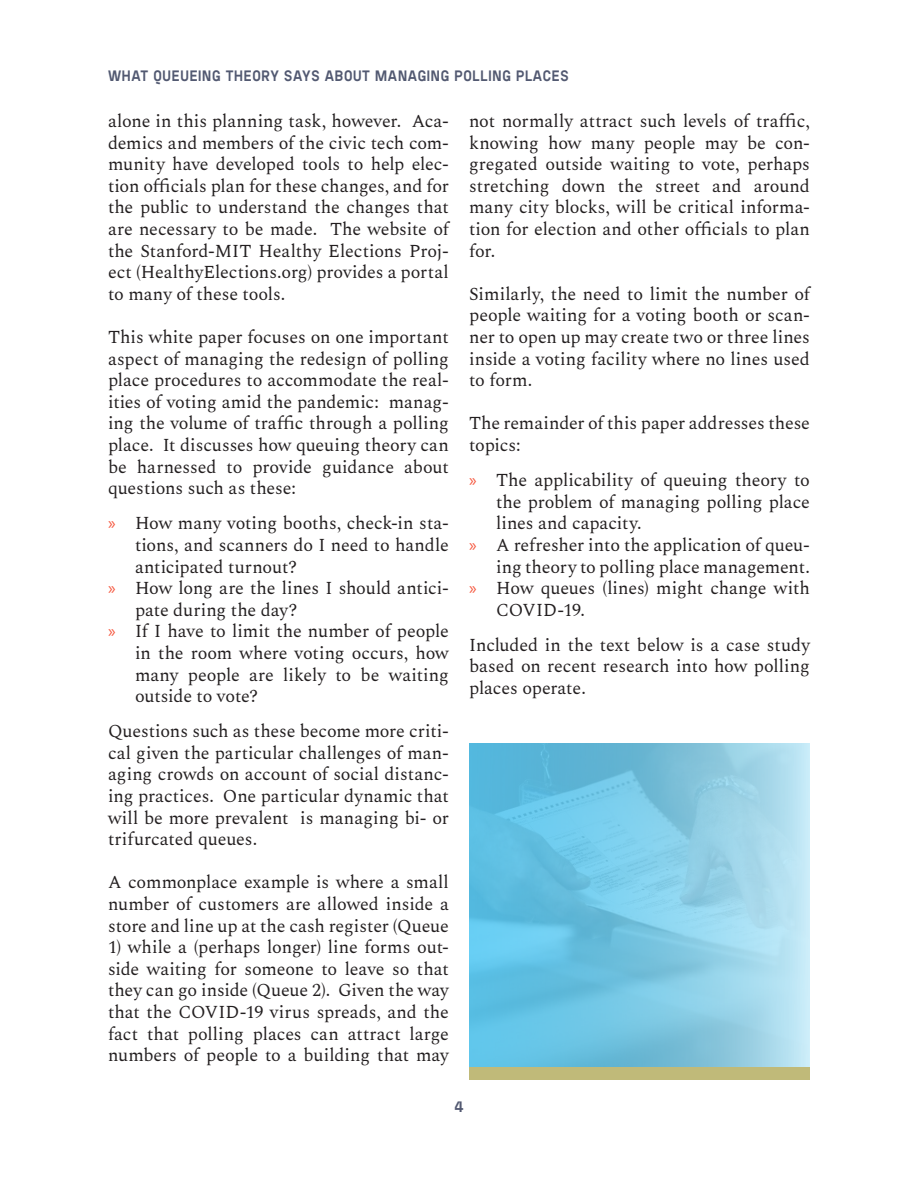
<style>
.page{position:relative;width:918px;height:1188px;background:#fff}
.page>*{position:absolute;margin:0;border:0;box-sizing:border-box;transform-origin:0 0}
.Report_Body{font:18px/21.6px "Spectral";letter-spacing:-.005em;color:#231f20;text-align:justify}
.t1{font:15px "Plaak 5 Foch 45 Bold A";letter-spacing:.05em;color:#525971}
.t2{font:700 15px "Space Mono";color:#525971}
.s1{font-family:"Myriad Pro";color:#f6573e}
</style>
<div class="page">
<svg style="left:469px;top:743px;width:341px;height:324px;background:#7fcae5"></svg>
<div style="left:469px;top:1067px;width:341px;height:13px;background:#c0ba79"></div>
<p class="t1" style="left:108px;top:65px;width:462px">WHAT QUEUEING THEORY SAYS ABOUT MANAGING POLLING PLACES</p>
<p class="Report_Body" style="left:108px;top:109px;width:342px">alone in this planning task, however. Aca&shy;demics and members of the civic tech com&shy;munity have developed tools to help elec&shy;tion officials plan for these changes, and for the public to understand the changes that are necessary to be made. The website of the Stanford-MIT Healthy Elections Proj&shy;ect (HealthyElections.org) provides a portal to many of these tools.</p>
<p class="Report_Body" style="left:108px;top:325px;width:342px">This white paper focuses on one important aspect of managing the redesign of polling place procedures to accommodate the real&shy;ities of voting amid the pandemic: manag&shy;ing the volume of traffic through a polling place. It discusses how queuing theory can be harnessed to provide guidance about questions such as these:</p>
<p class="Report_Body" style="left:135px;top:511px;width:315px;text-indent:-27px"><span class="s1">»</span> How many voting booths, check-in sta&shy;tions, and scanners do I need to handle anticipated turnout?</p>
<p class="Report_Body" style="left:135px;top:576px;width:315px;text-indent:-27px"><span class="s1">»</span> How long are the lines I should antici&shy;pate during the day?</p>
<p class="Report_Body" style="left:135px;top:619px;width:315px;text-indent:-27px"><span class="s1">»</span> If I have to limit the number of people in the room where voting occurs, how many people are likely to be waiting outside to vote?</p>
<p class="Report_Body" style="left:108px;top:719px;width:342px">Questions such as these become more criti&shy;cal given the particular challenges of man&shy;aging crowds on account of social distanc&shy;ing practices. One particular dynamic that will be more prevalent is managing bi- or trifurcated queues.</p>
<p class="Report_Body" style="left:108px;top:870px;width:342px">A commonplace example is where a small number of customers are allowed inside a store and line up at the cash register (Queue</p>
<p class="Report_Body" style="left:108px;top:935px;width:342px">1) while a (perhaps longer) line forms out&shy;side waiting for someone to leave so that they can go inside (Queue 2). Given the way that the COVID-19 virus spreads, and the fact that polling places can attract large numbers of people to a building that may</p>
<p class="Report_Body" style="left:469px;top:109px;width:342px">not normally attract such levels of traffic, knowing how many people may be con&shy;gregated outside waiting to vote, perhaps stretching down the street and around many city blocks, will be critical informa&shy;tion for election and other officials to plan for.</p>
<p class="Report_Body" style="left:469px;top:282px;width:342px">Similarly, the need to limit the number of people waiting for a voting booth or scan&shy;ner to open up may create two or three lines inside a voting facility where no lines used to form.</p>
<p class="Report_Body" style="left:469px;top:411px;width:342px">The remainder of this paper addresses these topics:</p>
<p class="Report_Body" style="left:496px;top:468px;width:315px;text-indent:-27px"><span class="s1">»</span> The applicability of queuing theory to the problem of managing polling place lines and capacity.</p>
<p class="Report_Body" style="left:469px;top:533px;width:342px;text-align:right"><span class="s1">»</span> A refresher into the application of queu&shy;ing theory to polling place management.</p>
<p class="Report_Body" style="left:496px;top:576px;width:315px;text-indent:-27px"><span class="s1">»</span> How queues (lines) might change with<br>COVID-19.</p>
<p class="Report_Body" style="left:469px;top:633px;width:342px">Included in the text below is a case study based on recent research into how polling places operate.</p>
<p class="t2" style="left:454px;top:1096px;width:11px">4</p>
</div>
